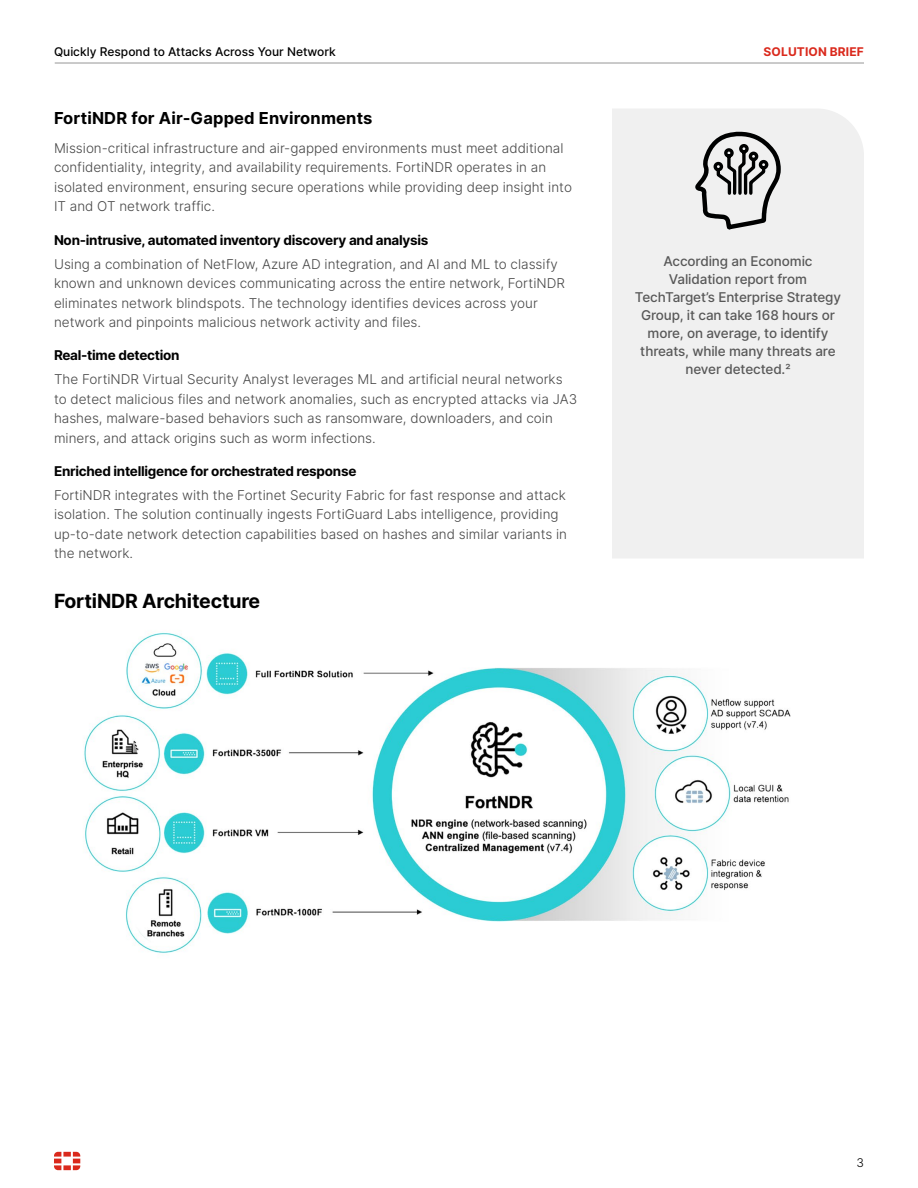
<style>
.page{position:relative;width:918px;height:1188px;background:#fff}
.page>*{position:absolute;margin:0;border:0;box-sizing:border-box;transform-origin:0 0}
.t1{font:700 19.5px "Inter";letter-spacing:-.01em;color:#000}
.t2{font:700 16.5px "Inter";letter-spacing:.01em;color:#000}
.t3{font:300 13.5px/19.5px "Inter";color:#464646}
.t4{font:500 13.5px/18px "Inter";letter-spacing:-.01em;color:#585858;text-align:center}
.t5{font:700 13.5px "Inter";letter-spacing:-.02em;color:#000}
.t6{font:500 12px "Inter";color:#000}
.t7{font:700 12px "Inter";letter-spacing:.01em;color:#da291c}
.t8{font:300 12px "Inter";color:#000}
</style>
<div class="page">
<div style="left:612px;top:109px;width:252px;height:449px;background:#f0f0f0"></div>
<img style="left:84px;top:632px;width:707px;height:321px">
<svg style="left:694px;top:131px;width:89px;height:102px"></svg>
<hr style="left:55px;top:63px;width:809px;height:1px;background:#969696">
<svg style="left:54px;top:1152px;width:26px;height:18px"></svg>
<p class="t6" style="left:54px;top:43px;width:283px">Quickly Respond to Attacks Across Your Network</p>
<p class="t7" style="left:764px;top:43px;width:102px">SOLUTION BRIEF</p>
<p class="t2" style="left:54px;top:106px;width:320px">FortiNDR for Air-Gapped Environments</p>
<p class="t3" style="left:54px;top:138px;width:519px">Mission-critical infrastructure and air-gapped environments must meet additional confidentiality, integrity, and availability requirements. FortiNDR operates in an isolated environment, ensuring secure operations while providing deep insight into IT and OT network traffic.</p>
<p class="t5" style="left:54px;top:230px;width:376px">Non-intrusive, automated inventory discovery and analysis</p>
<p class="t3" style="left:54px;top:254px;width:512px">Using a combination of NetFlow, Azure AD integration, and AI and ML to classify known and unknown devices communicating across the entire network, FortiNDR eliminates network blindspots. The technology identifies devices across your network and pinpoints malicious network activity and files.</p>
<p class="t5" style="left:54px;top:346px;width:127px">Real-time detection</p>
<p class="t3" style="left:54px;top:369px;width:525px">The FortiNDR Virtual Security Analyst leverages ML and artificial neural networks to detect malicious files and network anomalies, such as encrypted attacks via JA3 hashes, malware-based behaviors such as ransomware, downloaders, and coin miners, and attack origins such as worm infections.</p>
<p class="t5" style="left:54px;top:461px;width:304px">Enriched intelligence for orchestrated response</p>
<p class="t3" style="left:54px;top:485px;width:515px">FortiNDR integrates with the Fortinet Security Fabric for fast response and attack isolation. The solution continually ingests FortiGuard Labs intelligence, providing up-to-date network detection capabilities based on hashes and similar variants in the network.</p>
<h1 class="t1" style="left:54px;top:587px;width:208px">FortiNDR Architecture</h1>
<p class="t4" style="left:635px;top:251px;width:208px">According an Economic<br>Validation report from<br>TechTarget’s Enterprise Strategy<br>Group, it can take 168 hours or more, on average, to identify threats, while many threats are never detected.2</p>
<p class="t8" style="left:856px;top:1154px;width:9px">3</p>
</div>
